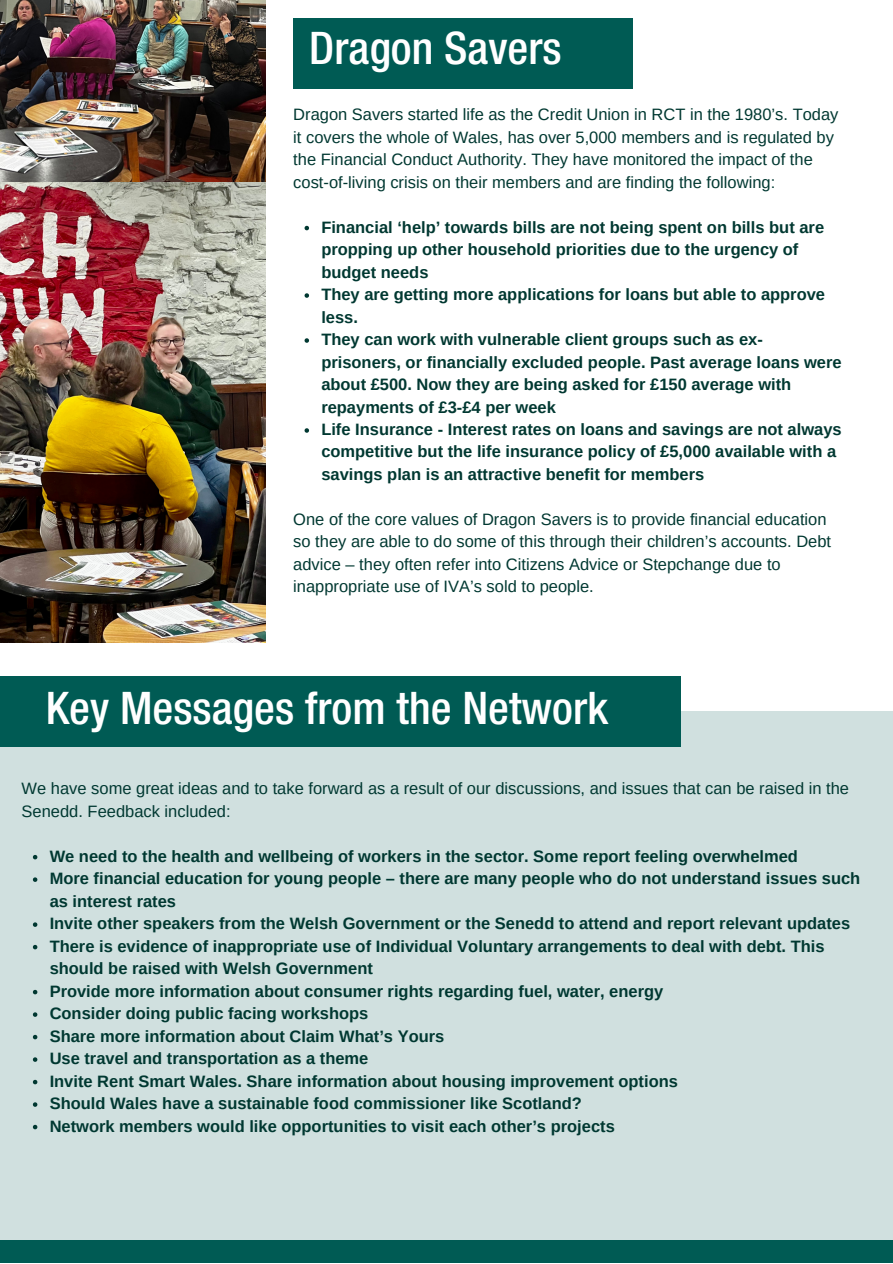
<style>
.page{position:relative;width:893px;height:1264px;background:#fff}
.page>*{position:absolute;margin:0;border:0;box-sizing:border-box;transform-origin:0 0}
.t1{font:500 condensed 45px "Helvetica Neue LT Std";color:#fff}
.t2{font:700 16.5px/22.5px "Arimo";color:#003831}
.t3{font:16.5px/22.5px "Arimo";color:#003831}
</style>
<div class="page">
<div style="left:0;top:711px;width:892px;height:538px;background:#d0e0df"></div>
<svg style="left:304px;top:226px;width:5px;height:4px"></svg>
<svg style="left:304px;top:293px;width:5px;height:5px"></svg>
<svg style="left:304px;top:338px;width:5px;height:5px"></svg>
<svg style="left:304px;top:428px;width:5px;height:5px"></svg>
<div style="left:293px;top:18px;width:339px;height:70px;background:#005b54"></div>
<img style="left:0;top:0;width:265px;height:642px">
<div style="left:0;top:1240px;width:892px;height:22px;background:#005b54"></div>
<div style="left:0;top:676px;width:681px;height:70px;background:#005b54"></div>
<svg style="left:33px;top:855px;width:4px;height:4px"></svg>
<svg style="left:33px;top:877px;width:4px;height:4px"></svg>
<svg style="left:33px;top:922px;width:4px;height:4px"></svg>
<svg style="left:33px;top:944px;width:4px;height:5px"></svg>
<svg style="left:33px;top:989px;width:4px;height:5px"></svg>
<svg style="left:33px;top:1012px;width:4px;height:4px"></svg>
<svg style="left:33px;top:1034px;width:4px;height:5px"></svg>
<svg style="left:33px;top:1057px;width:4px;height:4px"></svg>
<svg style="left:33px;top:1079px;width:4px;height:5px"></svg>
<svg style="left:33px;top:1102px;width:4px;height:4px"></svg>
<svg style="left:33px;top:1124px;width:4px;height:5px"></svg>
<p class="t1" style="left:309px;top:32px;width:254px">Dragon Savers</p>
<p class="t3" style="left:293px;top:103px;width:546px">Dragon Savers started life as the Credit Union in RCT in the 1980’s. Today it covers the whole of Wales, has over 5,000 members and is regulated by the Financial Conduct Authority. They have monitored the impact of the cost-of-living crisis on their members and are finding the following:</p>
<p class="t2" style="left:321px;top:215px;width:504px">Financial ‘help’ towards bills are not being spent on bills but are propping up other household priorities due to the urgency of budget needs</p>
<p class="t2" style="left:321px;top:283px;width:505px">They are getting more applications for loans but able to approve less.</p>
<p class="t2" style="left:321px;top:328px;width:522px">They can work with vulnerable client groups such as ex&shy;prisoners, or financially excluded people. Past average loans were about £500. Now they are being asked for £150 average with repayments of £3-£4 per week</p>
<p class="t2" style="left:321px;top:418px;width:522px">Life Insurance - Interest rates on loans and savings are not always competitive but the life insurance policy of £5,000 available with a savings plan is an attractive benefit for members</p>
<p class="t3" style="left:293px;top:508px;width:539px">One of the core values of Dragon Savers is to provide financial education so they are able to do some of this through their children’s accounts. Debt advice – they often refer into Citizens Advice or Stepchange due to inappropriate use of IVA’s sold to people.</p>
<p class="t1" style="left:46px;top:691px;width:563px">Key Messages from the Network</p>
<p class="t3" style="left:22px;top:777px;width:828px">We have some great ideas and to take forward as a result of our discussions, and issues that can be raised in the<br>Senedd. Feedback included:</p>
<p class="t2" style="left:50px;top:844px;width:749px">We need to the health and wellbeing of workers in the sector. Some report feeling overwhelmed</p>
<p class="t2" style="left:50px;top:867px;width:812px">More financial education for young people – there are many people who do not understand issues such as interest rates</p>
<p class="t2" style="left:50px;top:912px;width:802px">Invite other speakers from the Welsh Government or the Senedd to attend and report relevant updates</p>
<p class="t2" style="left:50px;top:934px;width:776px">There is evidence of inappropriate use of Individual Voluntary arrangements to deal with debt. This should be raised with Welsh Government</p>
<p class="t2" style="left:50px;top:979px;width:615px">Provide more information about consumer rights regarding fuel, water, energy</p>
<p class="t2" style="left:50px;top:1002px;width:320px">Consider doing public facing workshops</p>
<p class="t2" style="left:50px;top:1024px;width:396px">Share more information about Claim What’s Yours</p>
<p class="t2" style="left:50px;top:1047px;width:320px">Use travel and transportation as a theme</p>
<p class="t2" style="left:50px;top:1069px;width:629px">Invite Rent Smart Wales. Share information about housing improvement options</p>
<p class="t2" style="left:50px;top:1092px;width:533px">Should Wales have a sustainable food commissioner like Scotland?</p>
<p class="t2" style="left:50px;top:1114px;width:566px">Network members would like opportunities to visit each other’s projects</p>
</div>
